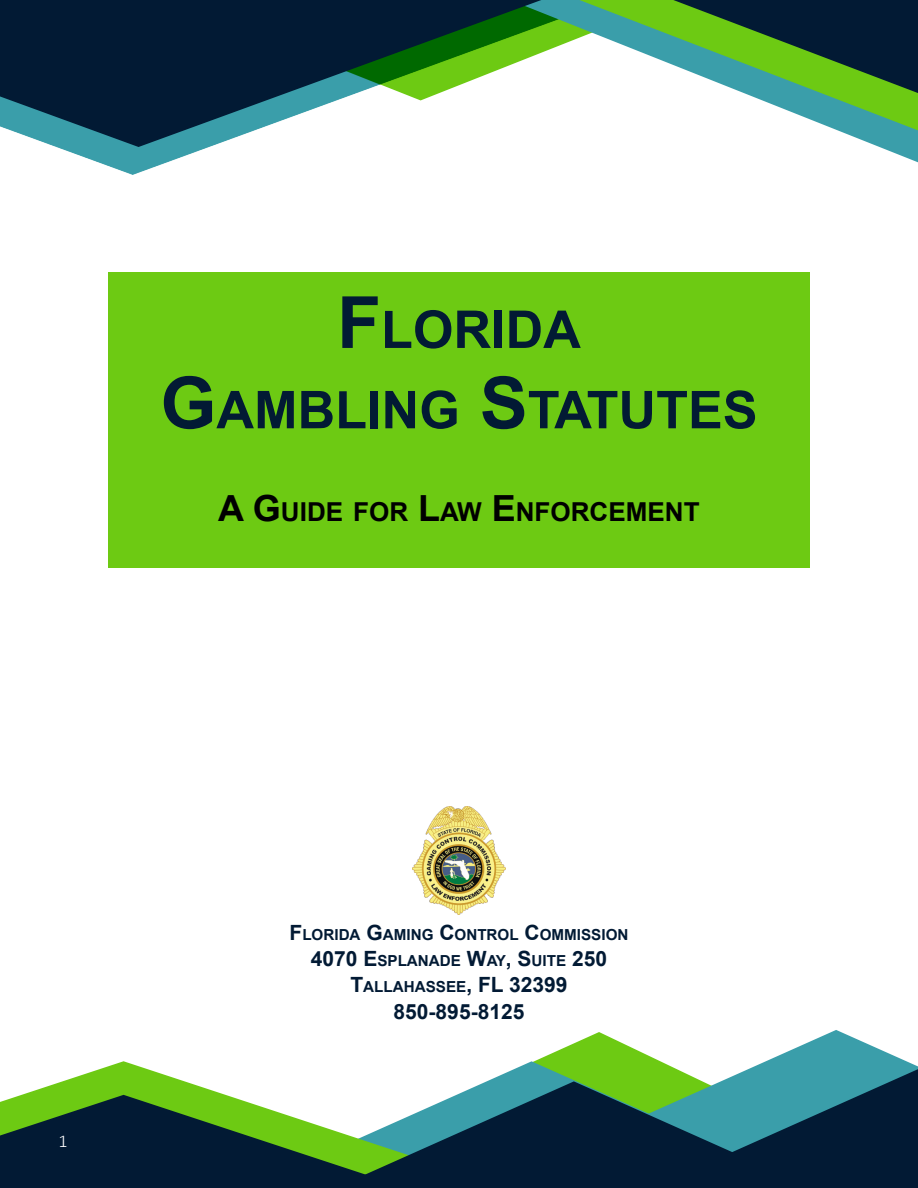
<style>
.page{position:relative;width:918px;height:1188px;background:#fff}
.page>*{position:absolute;margin:0;border:0;box-sizing:border-box;transform-origin:0 0}
.t1{font:700 52.2px/80.4px "Arial";color:#021a34;text-align:center}
.t2{font:700 26.1px "Arial";color:#000}
.t3{font:700 21px "Arial";color:#021a34}
.t4{font:300 18px "Calibri";color:#fff}
.t5{font:700 15.15px/26.2px "Arial";color:#021a34;text-align:center}
.s1{font-size:72px}
.s2{font-size:36px}
.s3{font-size:21px}
</style>
<div class="page">
<svg style="left:535px;top:1032px;width:115px;height:29px;fill:#6dca13"></svg>
<svg style="left:21px;top:1061px;width:629px;height:34px"></svg>
<svg style="left:0;top:1095px;width:217px;height:93px;background:#173c2e"></svg>
<img style="left:56px;top:147px;width:153px;height:27px">
<svg style="left:0;top:0;width:557px;height:147px;fill:#021a34"></svg>
<svg style="left:217px;top:1081px;width:433px;height:107px;fill:#021a34"></svg>
<svg style="left:557px;top:0;width:361px;height:155px"></svg>
<svg style="left:650px;top:1030px;width:268px;height:158px"></svg>
<div style="left:108px;top:272px;width:702px;height:296px;background:#6dca13"></div>
<img style="left:412px;top:806px;width:94px;height:109px">
<h1 class="t1" style="left:160px;top:294px;width:599px"><span class="s1">F</span>LORIDA<br><span class="s1">G</span>AMBLING <span class="s1">S</span>TATUTES</h1>
<h2 class="t2" style="left:218px;top:502px;width:483px"><span class="s2">A G</span>UIDE FOR <span class="s2">L</span>AW <span class="s2">E</span>NFORCEMENT</h2>
<p class="t4" style="left:59px;top:1133px;width:11px">1</p>
<p class="t5" style="left:290px;top:923px;width:340px"><span class="s3">F</span>LORIDA <span class="s3">G</span>AMING <span class="s3">C</span>ONTROL <span class="s3">C</span>OMMISSION<br><span class="s3">4070 E</span>SPLANADE <span class="s3">W</span>AY<span class="s3">, S</span>UITE <span class="s3">250<br>T</span>ALLAHASSEE<span class="s3">, FL 32399</span></p>
<h3 class="t3" style="left:394px;top:1003px;width:132px">850-895-8125</h3>
</div>
